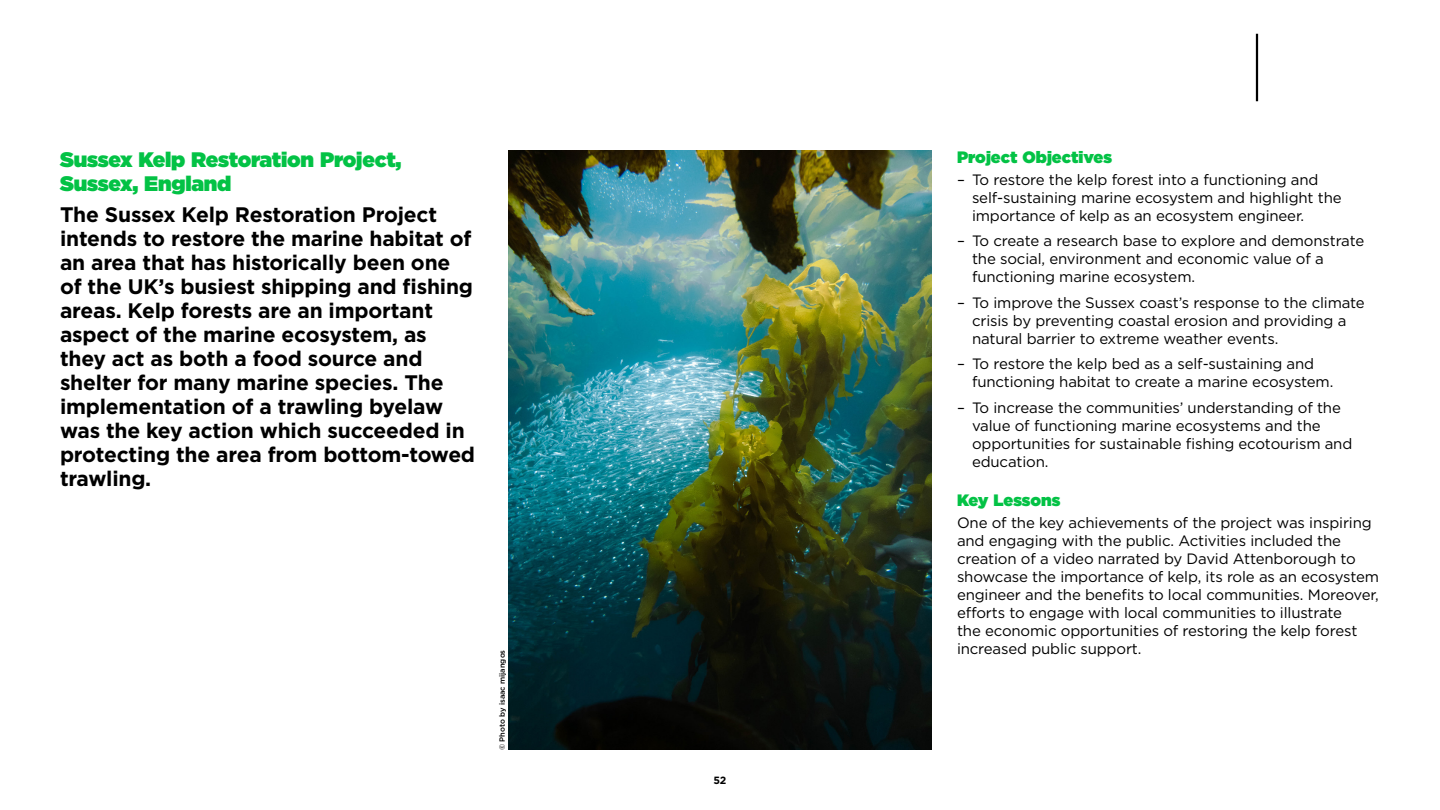
<style>
.page{position:relative;width:1440px;height:810px;background:#fff}
.page>*{position:absolute;margin:0;border:0;box-sizing:border-box;transform-origin:0 0}
.t1{font:700 21px/24px "Gotham";letter-spacing:-.01em;color:#000}
.t2{font:900 21px/24px "Gotham";letter-spacing:-.01em;color:#03c245}
.t3{font:900 16.5px "Gotham";color:#03c245}
.t4{font:15px/18px "Gotham";letter-spacing:-.01em;color:#000}
.t5{font:700 10.5px "Gotham";color:#000}
.t6{font:500 7.5px "Gotham";color:#000}
</style>
<div class="page">
<img style="left:508px;top:150px;width:424px;height:600px">
<hr style="left:1256px;top:34px;width:2px;height:67px;background:#000">
<h1 class="t2" style="left:60px;top:147px;width:343px">Sussex Kelp Restoration Project,<br>Sussex, England</h1>
<p class="t1" style="left:60px;top:203px;width:417px">The Sussex Kelp Restoration Project intends to restore the marine habitat of an area that has historically been one of the UK’s busiest shipping and fishing areas. Kelp forests are an important aspect of the marine ecosystem, as they act as both a food source and shelter for many marine species. The implementation of a trawling byelaw was the key action which succeeded in protecting the area from bottom-towed trawling.</p>
<p class="t6" style="left:497px;top:750px;width:102px;rotate:-90deg">© Photo by isaac mijangos</p>
<p class="t5" style="left:713px;top:774px;width:15px">52</p>
<p class="t3" style="left:957px;top:146px;width:157px">Project Objectives</p>
<p class="t4" style="left:972px;top:170px;width:371px;text-indent:-15px">– To restore the kelp forest into a functioning and self-sustaining marine ecosystem and highlight the importance of kelp as an ecosystem engineer.</p>
<p class="t4" style="left:972px;top:232px;width:394px;text-indent:-15px">– To create a research base to explore and demonstrate the social, environment and economic value of a functioning marine ecosystem.</p>
<p class="t4" style="left:972px;top:293px;width:394px;text-indent:-15px">– To improve the Sussex coast’s response to the climate crisis by preventing coastal erosion and providing a natural barrier to extreme weather events.</p>
<p class="t4" style="left:972px;top:355px;width:363px;text-indent:-15px">– To restore the kelp bed as a self-sustaining and functioning habitat to create a marine ecosystem.</p>
<p class="t4" style="left:972px;top:398px;width:382px;text-indent:-15px">– To increase the communities’ understanding of the value of functioning marine ecosystems and the opportunities for sustainable fishing ecotourism and education.</p>
<p class="t3" style="left:957px;top:488px;width:105px">Key Lessons</p>
<p class="t4" style="left:957px;top:513px;width:423px">One of the key achievements of the project was inspiring and engaging with the public. Activities included the creation of a video narrated by David Attenborough to showcase the importance of kelp, its role as an ecosystem engineer and the benefits to local communities. Moreover, efforts to engage with local communities to illustrate<br>the economic opportunities of restoring the kelp forest increased public support.</p>
</div>
